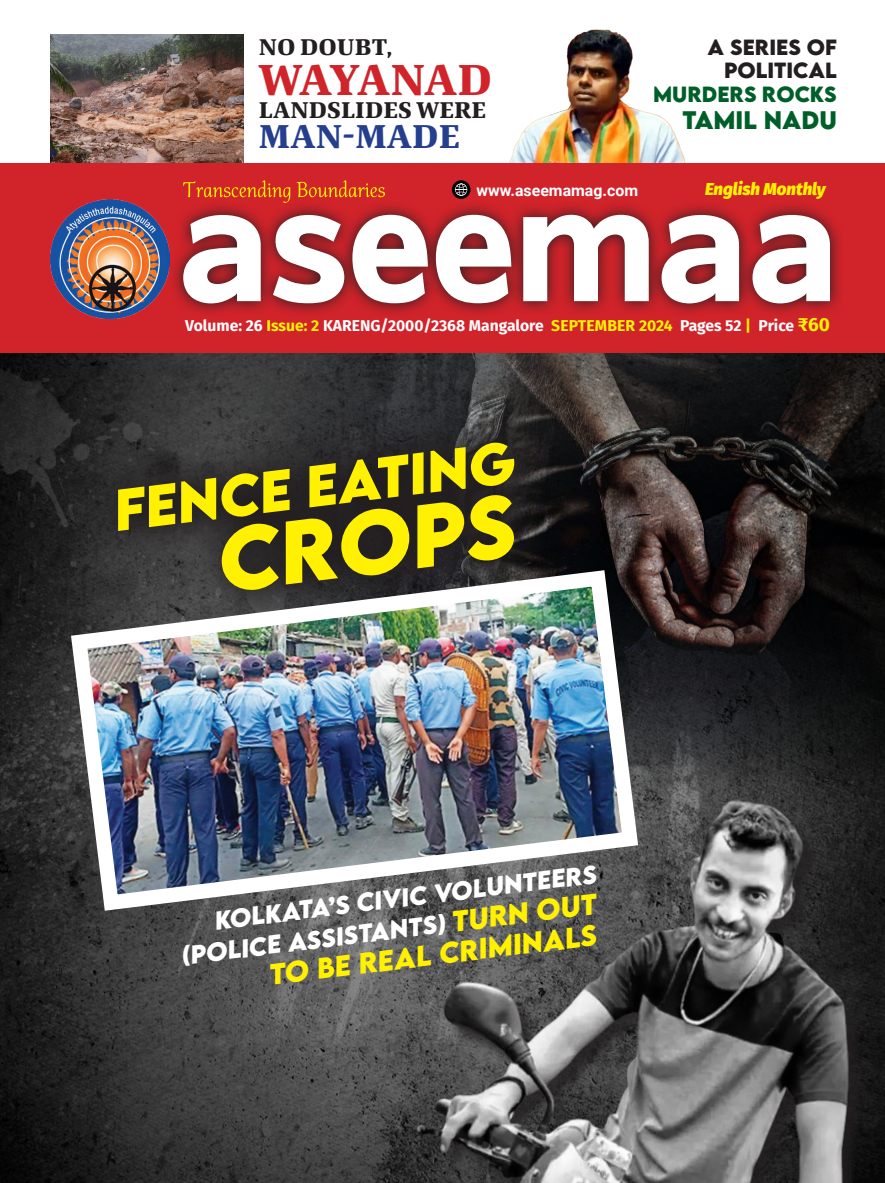
<style>
.page{position:relative;width:885px;height:1183px;background:#fff}
.page>*{position:absolute;margin:0;border:0;box-sizing:border-box;transform-origin:0 0}
.heads{font:700 79.2px "LEMONMILK";color:#fff101}
.heads-2{font:700 51.75px "LEMONMILK";color:#fff101}
.heads-3{font:700 44.4px "Quador";letter-spacing:-.03em;color:#d1232a}
.heads-4{font:700 33.9px "Quador";color:#253f8e}
.heads-5{font:700 25.95px "LEMONMILK";color:#fff101}
.heads-6{font:700 23.4px "Quador";color:#231f20}
.heads-7{font:700 22.95px/30.8px "LEMONMILK";color:#fff;text-align:right}
.heads-8{font:700 22.5px "LEMONMILK";color:#005f29}
.heads-9{font:700 19.5px/23.4px "LEMONMILK";color:#231f20;text-align:right}
.t1{font:italic 900 16.95px "Fira Sans";color:#fff101}
.body{font:700 15.9px "Roboto";color:#fff}
.t2{font:700 15.6px "Fira Sans";color:#fff}
.s1{color:#005f29}
.s2{color:#fff101}
.s3{font-size:18.9px;color:#fff101}
.s4{font-size:25.95px;color:#fff101}
</style>
<div class="page">
<img style="left:0;top:352px;width:884px;height:830px">
<img style="left:231px;top:352px;width:653px;height:437px">
<img style="left:509px;top:29px;width:177px;height:134px">
<img style="left:51px;top:34px;width:193px;height:129px">
<div style="left:0;top:163px;width:884px;height:189px;background:#d1232a"></div>
<svg style="left:183px;top:180px;width:202px;height:21px"></svg>
<img style="left:51px;top:200px;width:118px;height:118px">
<svg style="left:169px;top:201px;width:671px;height:113px"></svg>
<svg style="left:183px;top:215px;width:646px;height:88px;background:#d8a6a8"></svg>
<svg style="left:452px;top:180px;width:18px;height:19px"></svg>
<svg style="left:455px;top:183px;width:12px;height:13px"></svg>
<svg style="left:76px;top:401px;width:479px;height:161px;background:#2b292a"></svg>
<img style="left:63px;top:562px;width:583px;height:356px">
<img style="left:371px;top:791px;width:513px;height:391px">
<p class="heads-6" style="left:259px;top:30px;width:136px">NO DOUBT,</p>
<p class="heads-3" style="left:259px;top:46px;width:235px">WAYANAD</p>
<p class="heads-6" style="left:259px;top:93px;width:229px">LANDSLIDES WERE</p>
<p class="heads-4" style="left:259px;top:111px;width:203px">MAN-MADE</p>
<p class="heads-9" style="left:653px;top:35px;width:185px">A SERIES OF<br>POLITICAL<br><span class="s1">MURDERS ROCKS</span></p>
<p class="heads-8" style="left:682px;top:104px;width:156px">TAMIL NADU</p>
<p class="body" style="left:476px;top:179px;width:163px">www.aseemamag.com</p>
<p class="t1" style="left:705px;top:174px;width:122px">English Monthly</p>
<p class="t2" style="left:185px;top:312px;width:646px">Volume: 26 <span class="s2">Issue: 2</span> KARENG/2000/2368 Mangalore <span class="s2">SEPTEMBER 2024</span> Pages 52 <span class="s2">|</span> Price <span class="s3">₹60</span></p>
<p class="heads-2" style="left:108px;top:476px;width:406px;rotate:-7deg">FENCE EATING</p>
<p class="heads" style="left:209px;top:508px;width:301px;rotate:-7deg">CROPS</p>
<p class="heads-7" style="left:176px;top:909px;width:423px;rotate:-7deg">KOLKATA’S CIVIC VOLUNTEERS (POLICE ASSISTANTS) <span class="s4">TURN OUT</span></p>
<p class="heads-5" style="left:266px;top:957px;width:331px;rotate:-7deg">TO BE REAL CRIMINALS</p>
</div>
